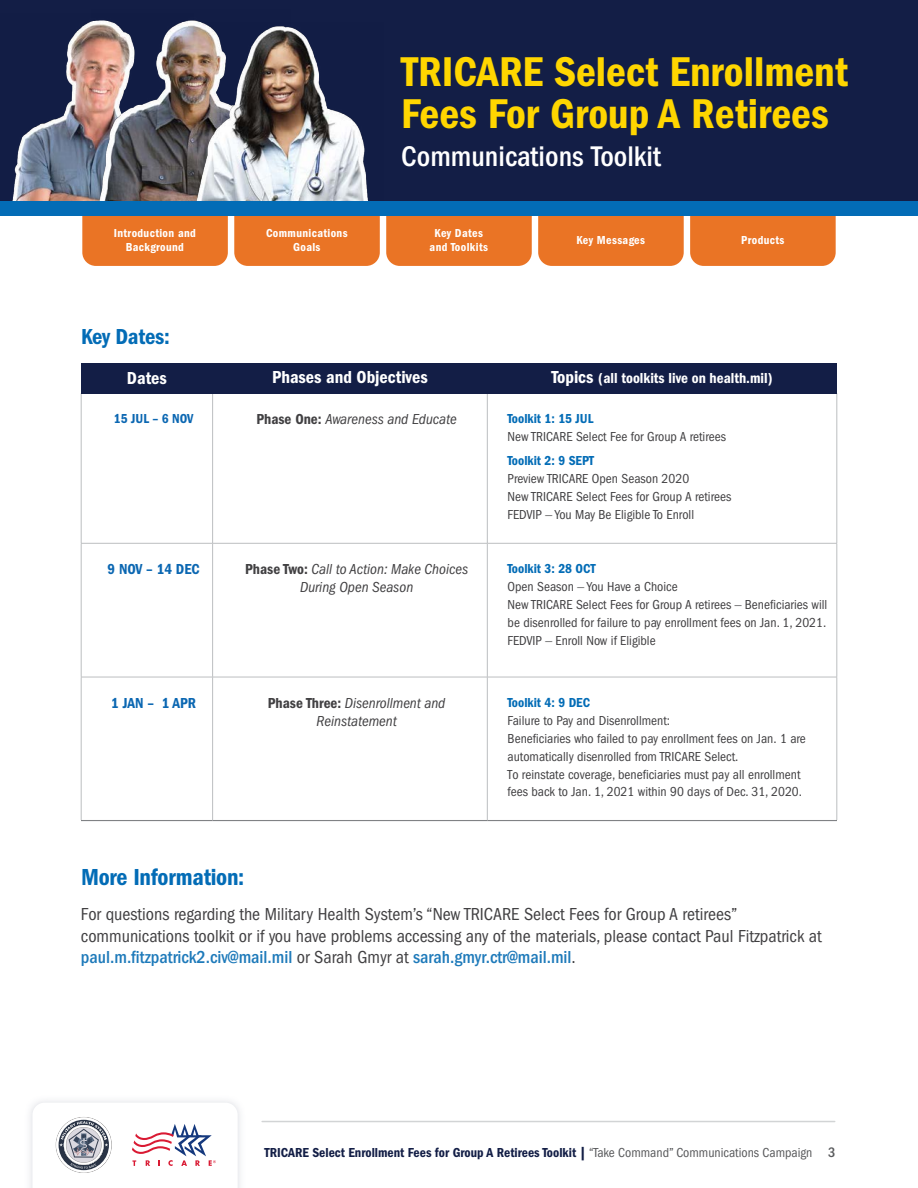
<style>
.page{position:relative;width:918px;height:1188px;background:#fff}
.page>*{position:absolute;margin:0;border:0;box-sizing:border-box;transform-origin:0 0}
.t1{font:43.2px/42.2px "ITC Franklin Gothic Std Dm Cd";color:#ffd600}
.t2{font:500 condensed 29.4px "ITC Franklin Gothic Std";color:#fff}
.t3{font:24px "ITC Franklin Gothic Std Dm Cd";letter-spacing:-.01em;color:#036cb6}
.t4{font:22.5px "ITC Franklin Gothic Std Dm Cd";letter-spacing:-.01em;color:#036cb6}
.t5{font:condensed 18px/21.6px "ITC Franklin Gothic Std";color:#414042}
.t6{font:18px "ITC Franklin Gothic Std Dm Cd";color:#fff}
.t7{font:italic condensed 15px/18px "ITC Franklin Gothic Std";color:#414042;text-align:center}
.t8{font:15px "ITC Franklin Gothic Std Dm Cd";color:#fff}
.t9{font:15px "ITC Franklin Gothic Std Dm Cd";color:#0b67b2}
.t10{font:500 condensed 14.25px "ITC Franklin Gothic Std";color:#58595b}
.t11{font:condensed 13.5px/18px "ITC Franklin Gothic Std";color:#414042}
.t12{font:13.5px "ITC Franklin Gothic Std Dm Cd";color:#131e46}
.t13{font:13.5px "ITC Franklin Gothic Std Dm Cd";color:#0b67b2}
.t14{font:12px/14.4px "ITC Franklin Gothic Std Dm Cd";letter-spacing:.03em;color:#fff;text-align:center}
.s1{font-size:18px}
.s2{font-family:"ITC Franklin Gothic Std Dm Cd";font-style:normal;font-stretch:normal}
.s3{font-family:"ITC Franklin Gothic Std Dm Cd";font-stretch:normal;color:#036cb6}
.s4{font-family:"Times New Roman";font-stretch:normal}
.s5{font-weight:500;color:#1e7aba}
.s6{font-family:"ITC Franklin Gothic Std";font-stretch:condensed;color:#58595b}
</style>
<div class="page">
<div style="left:690px;top:178px;width:146px;height:88px;background:#ea7425;border-radius:14px"></div>
<svg style="left:32px;top:1103px;width:206px;height:85px"></svg>
<hr style="left:262px;top:1121px;width:573px;height:1px;background:#d2d4d5">
<hr style="left:81px;top:393px;width:1px;height:150px;background:#bcbec0">
<hr style="left:212px;top:393px;width:1px;height:150px;background:#bcbec0">
<hr style="left:487px;top:393px;width:1px;height:150px;background:#bcbec0">
<hr style="left:837px;top:393px;width:1px;height:150px;background:#bcbec0">
<hr style="left:81px;top:543px;width:132px;height:1px;background:#bcbec0">
<hr style="left:81px;top:543px;width:1px;height:134px;background:#bcbec0">
<hr style="left:213px;top:543px;width:274px;height:1px;background:#bcbec0">
<hr style="left:212px;top:543px;width:1px;height:134px;background:#bcbec0">
<hr style="left:487px;top:543px;width:350px;height:1px;background:#bcbec0">
<hr style="left:487px;top:543px;width:1px;height:134px;background:#bcbec0">
<hr style="left:837px;top:543px;width:1px;height:134px;background:#bcbec0">
<hr style="left:81px;top:677px;width:132px;height:1px;background:#bcbec0">
<hr style="left:81px;top:677px;width:1px;height:143px;background:#bcbec0">
<hr style="left:213px;top:677px;width:274px;height:1px;background:#bcbec0">
<hr style="left:212px;top:677px;width:1px;height:143px;background:#bcbec0">
<hr style="left:487px;top:677px;width:350px;height:1px;background:#bcbec0">
<hr style="left:487px;top:677px;width:1px;height:143px;background:#bcbec0">
<hr style="left:837px;top:677px;width:1px;height:143px;background:#bcbec0">
<hr style="left:81px;top:820px;width:132px;height:1px;background:#808285">
<hr style="left:213px;top:820px;width:274px;height:1px;background:#808285">
<hr style="left:487px;top:820px;width:350px;height:1px;background:#808285">
<div style="left:386px;top:178px;width:146px;height:88px;background:#ea7425;border-radius:14px"></div>
<div style="left:234px;top:178px;width:146px;height:88px;background:#ea7425;border-radius:14px"></div>
<div style="left:82px;top:178px;width:146px;height:88px;background:#ea7425;border-radius:14px"></div>
<div style="left:538px;top:178px;width:146px;height:88px;background:#ea7425;border-radius:14px"></div>
<div style="left:0;top:0;width:918px;height:209px;background:#131e46"></div>
<img style="left:0;top:21px;width:91px;height:181px">
<img style="left:91px;top:20px;width:109px;height:182px">
<img style="left:193px;top:22px;width:191px;height:180px">
<div style="left:0;top:202px;width:918px;height:14px;background:#036cb6"></div>
<div style="left:81px;top:363px;width:132px;height:30px;background:#131e46"></div>
<div style="left:213px;top:363px;width:274px;height:30px;background:#131e46"></div>
<div style="left:487px;top:363px;width:350px;height:30px;background:#131e46"></div>
<h1 class="t1" style="left:401px;top:51px;width:448px">TRICARE Select Enrollment<br>Fees For Group A Retirees</h1>
<h2 class="t2" style="left:401px;top:140px;width:261px">Communications Toolkit</h2>
<p class="t14" style="left:266px;top:226px;width:83px">Communications<br>Goals</p>
<p class="t14" style="left:114px;top:226px;width:84px">Introduction and<br>Background</p>
<p class="t14" style="left:576px;top:233px;width:70px">Key Messages</p>
<p class="t14" style="left:430px;top:226px;width:60px">Key Dates and Toolkits</p>
<p class="t14" style="left:741px;top:233px;width:45px">Products</p>
<h1 class="t4" style="left:81px;top:324px;width:91px">Key Dates:</h1>
<p class="t6" style="left:127px;top:368px;width:41px">Dates</p>
<p class="t6" style="left:272px;top:367px;width:157px">Phases and Objectives</p>
<p class="t8" style="left:551px;top:369px;width:223px"><span class="s1">Topics</span> (all toolkits live on health.mil)</p>
<p class="t13" style="left:114px;top:411px;width:81px">15 JUL – 6 NOV</p>
<p class="t7" style="left:257px;top:410px;width:202px"><span class="s2">Phase One:</span> Awareness and Educate</p>
<p class="t11" style="left:508px;top:409px;width:220px"><span class="s3">Toolkit 1: 15 JUL<br></span>New TRICARE Select Fee for Group A retirees</p>
<p class="t11" style="left:508px;top:452px;width:225px"><span class="s3">Toolkit 2: 9 SEPT<br></span>Preview TRICARE Open Season 2020<br>New TRICARE Select Fees for Group A retirees<br>FEDVIP <span class="s4">‒</span> You May Be Eligible To Enroll</p>
<p class="t9" style="left:108px;top:560px;width:94px">9 NOV – 14 DEC</p>
<p class="t7" style="left:245px;top:560px;width:224px"><span class="s2">Phase Two:</span> Call to Action: Make Choices<br>During Open Season</p>
<p class="t11" style="left:508px;top:559px;width:321px"><span class="s3">Toolkit 3: 28 OCT<br></span>Open Season <span class="s4">‒</span> You Have a Choice<br>New TRICARE Select Fees for Group A retirees <span class="s4">‒</span> Benefciaries will be disenrolled for failure to pay enrollment fees on Jan. 1, 2021.<br>FEDVIP <span class="s4">‒</span> Enroll Now if Eligible</p>
<p class="t9" style="left:111px;top:694px;width:86px">1 JAN – 1 APR</p>
<p class="t7" style="left:268px;top:693px;width:179px;line-height:18.8px"><span class="s2">Phase Three:</span> Disenrollment and<br>Reinstatement</p>
<p class="t11" style="left:508px;top:693px;width:300px"><span class="s3">Toolkit 4: 9 DEC<br></span>Failure to Pay and Disenrollment:<br>Benefciaries who failed to pay enrollment fees on Jan. 1 are automatically disenrolled from TRICARE Select.<br>To reinstate coverage, beneficiaries must pay all enrollment fees back to Jan. 1, 2021 within 90 days of Dec. 31, 2020.</p>
<h1 class="t3" style="left:81px;top:863px;width:165px">More Information:</h1>
<p class="t5" style="left:81px;top:903px;width:742px">For questions regarding the Military Health System’s “New TRICARE Select Fees for Group A retirees” communications toolkit or if you have problems accessing any of the materials, please contact Paul Fitzpatrick at <span class="s5">paul.m.ftzpatrick2.civ@mail.mil</span> or Sarah Gmyr at <span class="s5">sarah.gmyr.ctr@mail.mil</span>.</p>
<p class="t12" style="left:265px;top:1144px;width:549px">TRICARE Select Enrollment Fees for Group A Retirees Toolkit | <span class="s6">“Take Command” Communications Campaign</span></p>
<p class="t10" style="left:828px;top:1145px;width:9px">3</p>
</div>
